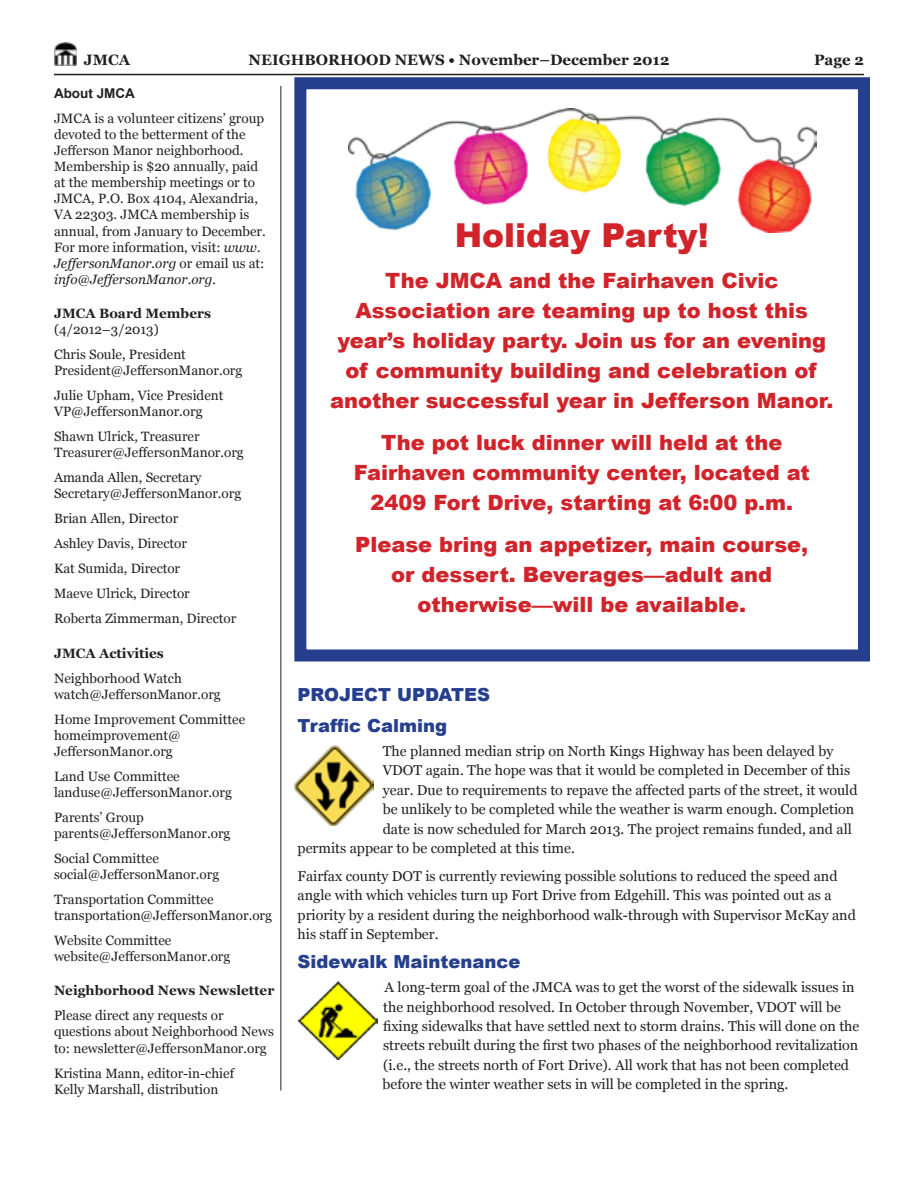
<style>
.page{position:relative;width:918px;height:1188px;background:#fff}
.page>*{position:absolute;margin:0;border:0;box-sizing:border-box;transform-origin:0 0}
.t1{font:900 33px "Arial";color:#d1232a}
.t2{font:900 21px/30px "Arial";color:#d1232a;text-align:center}
.t3{font:900 18px "Arial";color:#253f8e}
.t4{font:700 15px "Georgia";color:#231f20}
.t5{font:14.25px/19.5px "Georgia";color:#231f20}
.t6{font:13.5px/16px "Georgia";color:#231f20}
.t7{font:700 13.5px "Georgia";color:#231f20}
.t8{font:700 13.5px "Arial";color:#231f20}
.s1{font-style:italic}
</style>
<div class="page">
<img style="left:54px;top:42px;width:22px;height:24px">
<hr style="left:54px;top:74px;width:810px;height:1px;background:#231f20">
<hr style="left:280px;top:86px;width:1px;height:1005px;background:#231f20">
<img style="left:299px;top:981px;width:78px;height:79px">
<img style="left:293px;top:746px;width:81px;height:79px">
<div style="left:294px;top:77px;width:576px;height:585px;border:12px solid #253f8e"></div>
<img style="left:348px;top:108px;width:468px;height:124px">
<p class="t4" style="left:84px;top:51px;width:48px">JMCA</p>
<p class="t4" style="left:249px;top:51px;width:422px">NEIGHBORHOOD NEWS • November–December 2012</p>
<p class="t4" style="left:814px;top:51px;width:51px">Page 2</p>
<p class="t8" style="left:54px;top:84px;width:82px">About JMCA</p>
<p class="t6" style="left:54px;top:111px;width:213px">JMCA is a volunteer citizens’ group devoted to the betterment of the<br>Jefferson Manor neighborhood.<br>Membership is $20 annually, paid at the membership meetings or to<br>JMCA, P.O. Box 4104, Alexandria,<br>VA 22303. JMCA membership is annual, from January to December.<br>For more information, visit: <span class="s1">www.<br>JeffersonManor.org</span> or email us at: <span class="s1">info@JeffersonManor.org.</span></p>
<p class="t7" style="left:54px;top:304px;width:159px">JMCA Board Members</p>
<p class="t6" style="left:54px;top:317px;width:133px;line-height:25px">(4/2012–3/2013)<br>Chris Soule, President</p>
<p class="t6" style="left:54px;top:358px;width:190px;line-height:25px">President@JeffersonManor.org<br>Julie Upham, Vice President</p>
<p class="t6" style="left:54px;top:399px;width:150px;line-height:25px">VP@JeffersonManor.org<br>Shawn Ulrick, Treasurer</p>
<p class="t6" style="left:54px;top:440px;width:191px;line-height:25px">Treasurer@JeffersonManor.org<br>Amanda Allen, Secretary</p>
<p class="t6" style="left:54px;top:481px;width:189px;line-height:25px">Secretary@JeffersonManor.org<br>Brian Allen, Director<br>Ashley Davis, Director<br>Kat Sumida, Director<br>Maeve Ulrick, Director<br>Roberta Zimmerman, Director</p>
<p class="t7" style="left:54px;top:644px;width:111px">JMCA Activities</p>
<p class="t6" style="left:54px;top:670px;width:168px">Neighborhood Watch watch@JeffersonManor.org</p>
<p class="t6" style="left:54px;top:711px;width:193px">Home Improvement Committee homeimprovement@<br>JeffersonManor.org</p>
<p class="t6" style="left:54px;top:768px;width:179px">Land Use Committee landuse@JeffersonManor.org</p>
<p class="t6" style="left:54px;top:810px;width:178px">Parents’ Group parents@JeffersonManor.org</p>
<p class="t6" style="left:54px;top:851px;width:167px">Social Committee social@JeffersonManor.org</p>
<p class="t6" style="left:54px;top:892px;width:220px">Transportation Committee transportation@JeffersonManor.org</p>
<p class="t6" style="left:54px;top:933px;width:178px">Website Committee website@JeffersonManor.org</p>
<p class="t7" style="left:54px;top:982px;width:222px">Neighborhood News Newsletter</p>
<p class="t6" style="left:54px;top:1008px;width:221px">Please direct any requests or questions about Neighborhood News to: newsletter@JeffersonManor.org</p>
<p class="t6" style="left:54px;top:1065px;width:182px">Kristina Mann, editor-in-chief<br>Kelly Marshall, distribution</p>
<h1 class="t1" style="left:455px;top:211px;width:256px">Holiday Party!</h1>
<h2 class="t2" style="left:330px;top:264px;width:505px">The JMCA and the Fairhaven Civic Association are teaming up to host this year’s holiday party. Join us for an evening of community building and celebration of another successful year in Jefferson Manor.</h2>
<h2 class="t2" style="left:354px;top:427px;width:458px">The pot luck dinner will held at the<br>Fairhaven community center, located at<br>2409 Fort Drive, starting at 6:00 p.m.</h2>
<h2 class="t2" style="left:355px;top:529px;width:454px">Please bring an appetizer, main course, or dessert. Beverages—adult and otherwise—will be available.</h2>
<h3 class="t3" style="left:298px;top:682px;width:194px">PROJECT UPDATES</h3>
<h3 class="t3" style="left:298px;top:712px;width:151px">Traffic Calming</h3>
<p class="t5" style="left:383px;top:741px;width:452px">The planned median strip on North Kings Highway has been delayed by</p>
<p class="t5" style="left:383px;top:761px;width:469px">VDOT again. The hope was that it would be completed in December of this</p>
<p class="t5" style="left:383px;top:780px;width:476px">year. Due to requirements to repave the affected parts of the street, it would</p>
<p class="t5" style="left:383px;top:800px;width:473px">be unlikely to be completed while the weather is warm enough. Completion</p>
<p class="t5" style="left:383px;top:819px;width:471px">date is now scheduled for March 2013. The project remains funded, and all</p>
<p class="t5" style="left:298px;top:839px;width:279px">permits appear to be completed at this time.</p>
<p class="t5" style="left:298px;top:867px;width:560px">Fairfax county DOT is currently reviewing possible solutions to reduced the speed and angle with which vehicles turn up Fort Drive from Edgehill. This was pointed out as a priority by a resident during the neighborhood walk-through with Supervisor McKay and his staff in September.</p>
<h3 class="t3" style="left:298px;top:949px;width:224px">Sidewalk Maintenance</h3>
<p class="t5" style="left:383px;top:978px;width:478px">A long-term goal of the JMCA was to get the worst of the sidewalk issues in the neighborhood resolved. In October through November, VDOT will be fixing sidewalks that have settled next to storm drains. This will done on the streets rebuilt during the first two phases of the neighborhood revitalization (i.e., the streets north of Fort Drive). All work that has not been completed before the winter weather sets in will be completed in the spring.</p>
</div>
